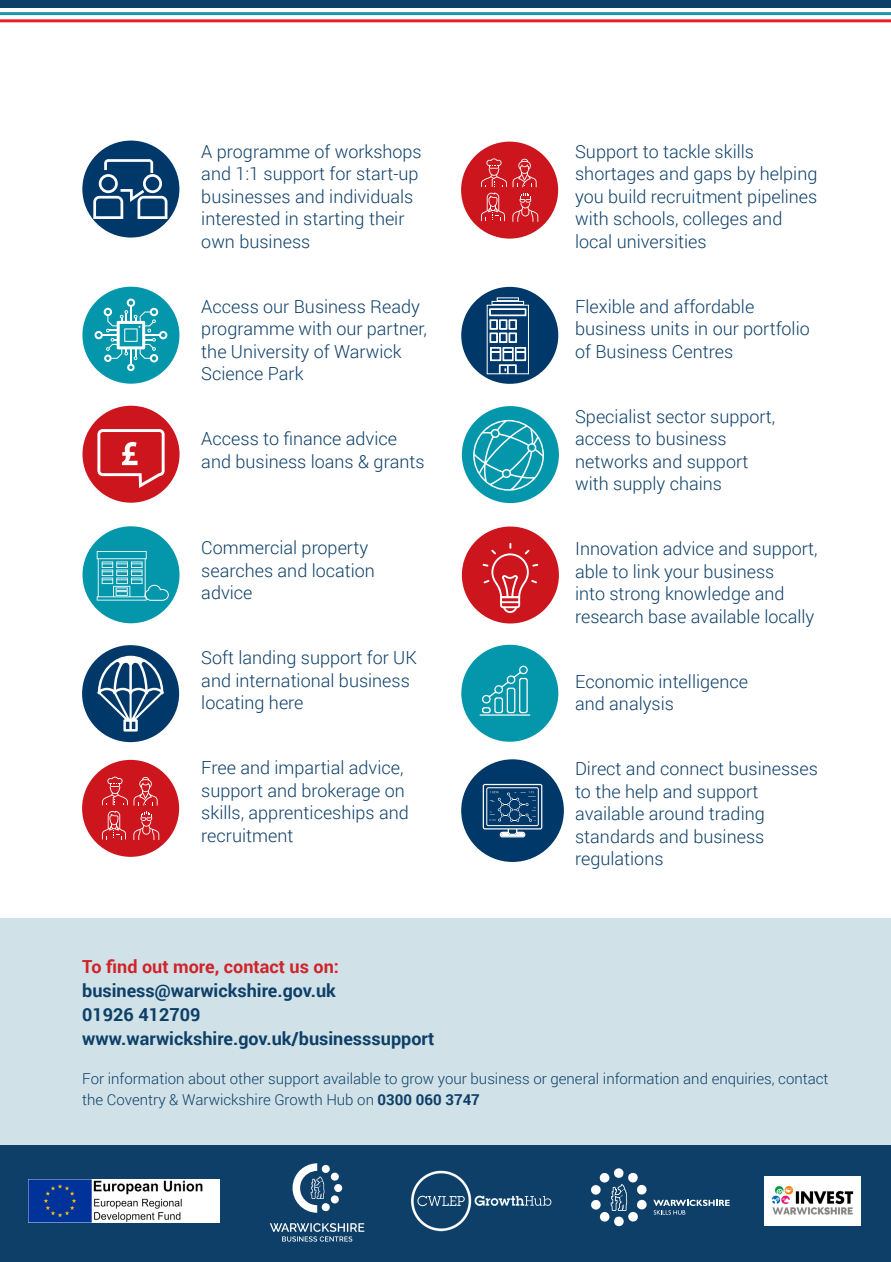
<style>
.page{position:relative;width:891px;height:1262px;background:#fff}
.page>*{position:absolute;margin:0;border:0;box-sizing:border-box;transform-origin:0 0}
.Title1{font:300 18px/22.5px "Roboto";color:#0d3f68}
.Title1-2{font:700 18px "Roboto";color:#0d3f68}
.Title1-3{font:700 18px "Roboto";color:#d1232a}
.Title1-4{font:300 15px/21px "Roboto";color:#0d3f68}
.s1{font-weight:700}
</style>
<div class="page">
<div style="left:0;top:918px;width:890px;height:342px;background:#d0e2e8"></div>
<div style="left:0;top:1145px;width:890px;height:117px;background:#0d3f68"></div>
<hr style="left:0;top:12px;width:890px;height:3px;background:#1a95a8">
<hr style="left:0;top:19px;width:890px;height:3px;background:#eb1d25">
<div style="left:0;top:0;width:890px;height:8px;background:#0d3f68"></div>
<div style="left:82px;top:141px;width:97px;height:97px;background:#003869;border-radius:50%"></div>
<svg style="left:93px;top:159px;width:74px;height:60px"></svg>
<div style="left:82px;top:287px;width:97px;height:97px;background:#0497ab;border-radius:50%"></div>
<svg style="left:94px;top:299px;width:73px;height:72px"></svg>
<div style="left:82px;top:406px;width:97px;height:97px;background:#cd151d;border-radius:50%"></div>
<svg style="left:97px;top:429px;width:68px;height:59px"></svg>
<div style="left:82px;top:645px;width:97px;height:97px;background:#003869;border-radius:50%"></div>
<svg style="left:97px;top:656px;width:67px;height:75px"></svg>
<div style="left:82px;top:526px;width:97px;height:97px;background:#0497ab;border-radius:50%"></div>
<svg style="left:97px;top:542px;width:76px;height:59px"></svg>
<div style="left:82px;top:760px;width:97px;height:97px;background:#cd151d;border-radius:50%"></div>
<svg style="left:102px;top:811px;width:24px;height:28px"></svg>
<svg style="left:133px;top:811px;width:26px;height:29px"></svg>
<svg style="left:102px;top:777px;width:56px;height:28px"></svg>
<div style="left:461px;top:142px;width:97px;height:97px;background:#cd151d;border-radius:50%"></div>
<svg style="left:481px;top:193px;width:24px;height:28px"></svg>
<svg style="left:512px;top:193px;width:26px;height:29px"></svg>
<svg style="left:481px;top:158px;width:55px;height:29px"></svg>
<div style="left:461px;top:287px;width:97px;height:97px;background:#003869;border-radius:50%"></div>
<div style="left:496px;top:297px;width:23px;height:4px;border:1px solid #fff"></div>
<div style="left:491px;top:301px;width:33px;height:4px;border:1px solid #fff"></div>
<svg style="left:486px;top:304px;width:43px;height:71px"></svg>
<div style="left:462px;top:406px;width:97px;height:97px;background:#0497ab;border-radius:50%"></div>
<svg style="left:473px;top:420px;width:71px;height:71px"></svg>
<div style="left:462px;top:526px;width:97px;height:97px;background:#cd151d;border-radius:50%"></div>
<svg style="left:482px;top:543px;width:56px;height:70px"></svg>
<div style="left:461px;top:645px;width:97px;height:97px;background:#0497ab;border-radius:50%"></div>
<hr style="left:479px;top:714px;width:51px;height:2px;background:#fff">
<svg style="left:482px;top:666px;width:45px;height:47px"></svg>
<div style="left:461px;top:759px;width:103px;height:103px;background:#003869;border-radius:50%"></div>
<svg style="left:482px;top:784px;width:60px;height:53px"></svg>
<img style="left:411px;top:1170px;width:141px;height:62px">
<img style="left:28px;top:1180px;width:191px;height:42px">
<svg style="left:591px;top:1168px;width:56px;height:58px"></svg>
<svg style="left:653px;top:1200px;width:76px;height:15px"></svg>
<svg style="left:270px;top:1223px;width:94px;height:19px"></svg>
<div style="left:334px;top:1184px;width:8px;height:8px;background:#fff;border-radius:50%"></div>
<svg style="left:292px;top:1163px;width:47px;height:50px"></svg>
<img style="left:764px;top:1176px;width:96px;height:49px">
<p class="Title1" style="left:201px;top:140px;width:222px">A programme of workshops and 1:1 support for start-up businesses and individuals interested in starting their own business</p>
<p class="Title1" style="left:201px;top:295px;width:227px">Access our Business Ready programme with our partner, the University of Warwick<br>Science Park</p>
<p class="Title1" style="left:201px;top:427px;width:225px">Access to finance advice and business loans &amp; grants</p>
<p class="Title1" style="left:201px;top:536px;width:175px">Commercial property searches and location advice</p>
<p class="Title1" style="left:201px;top:646px;width:217px">Soft landing support for UK and international business locating here</p>
<p class="Title1" style="left:201px;top:756px;width:209px">Free and impartial advice, support and brokerage on skills, apprenticeships and recruitment</p>
<p class="Title1" style="left:575px;top:140px;width:244px">Support to tackle skills shortages and gaps by helping you build recruitment pipelines with schools, colleges and local universities</p>
<p class="Title1" style="left:575px;top:295px;width:236px">Flexible and affordable business units in our portfolio of Business Centres</p>
<p class="Title1" style="left:575px;top:405px;width:202px">Specialist sector support, access to business networks and support with supply chains</p>
<p class="Title1" style="left:575px;top:537px;width:244px">Innovation advice and support, able to link your business<br>into strong knowledge and research base available locally</p>
<p class="Title1" style="left:575px;top:670px;width:174px">Economic intelligence and analysis</p>
<p class="Title1" style="left:575px;top:757px;width:244px">Direct and connect businesses to the help and support available around trading standards and business regulations</p>
<p class="Title1-3" style="left:82px;top:954px;width:258px">To find out more, contact us on:</p>
<p class="Title1-2" style="left:82px;top:978px;width:255px">business@warwickshire.gov.uk</p>
<p class="Title1-2" style="left:82px;top:1002px;width:120px">01926 412709</p>
<p class="Title1-2" style="left:82px;top:1026px;width:353px">www.warwickshire.gov.uk/businesssupport</p>
<p class="Title1-4" style="left:82px;top:1068px;width:747px">For information about other support available to grow your business or general information and enquiries, contact the Coventry &amp; Warwickshire Growth Hub on <span class="s1">0300 060 3747</span></p>
</div>
